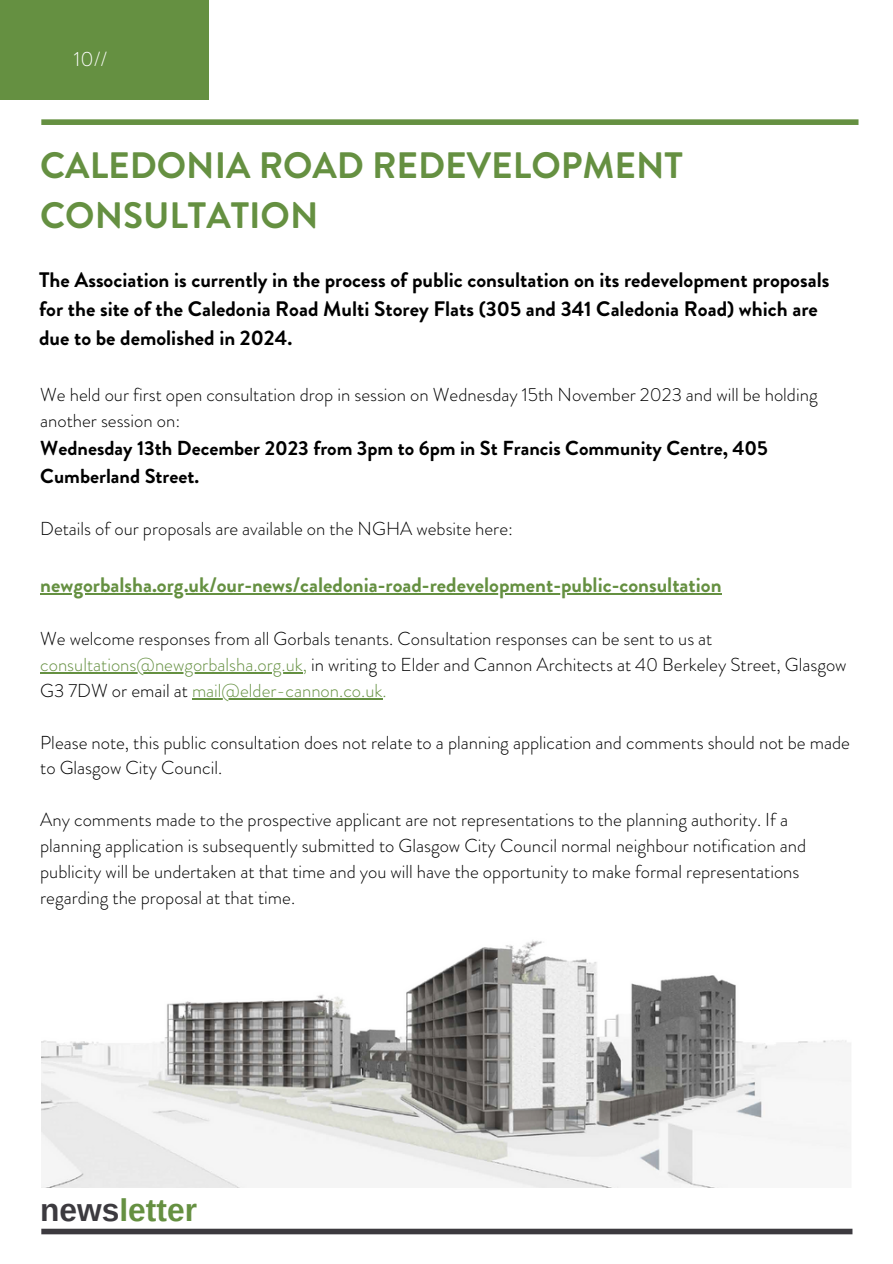
<style>
.page{position:relative;width:893px;height:1264px;background:#fff}
.page>*{position:absolute;margin:0;border:0;box-sizing:border-box;transform-origin:0 0}
.t1{font:700 36.75px/50.6px "Brandon Grotesque";color:#659041}
.t2{font:700 31.65px "Arimo";color:#659041}
.t3{font:700 21px/29.2px "Brandon Grotesque";color:#000}
.t4{font:700 21px "Brandon Grotesque";color:#659041}
.t5{font:300 20.55px "Brandon Grotesque";color:#fff}
.t6{font:700 20.25px/28px "Brandon Grotesque";color:#000}
.t7{font:300 18.75px/25.8px "Brandon Grotesque";color:#000}
.s1{color:#659041}
.s2{color:#3c3a3f}
</style>
<div class="page">
<div style="left:0;top:0;width:209px;height:99px;background:#659041"></div>
<div style="left:41px;top:119px;width:817px;height:6px;background:#659041"></div>
<div style="left:41px;top:1228px;width:811px;height:6px;background:#3c3a3f"></div>
<hr style="left:40px;top:593px;width:681px;height:1px;background:#659041">
<hr style="left:40px;top:672px;width:263px;height:1px;background:#659041">
<hr style="left:192px;top:698px;width:190px;height:1px;background:#659041">
<img style="left:41px;top:940px;width:810px;height:247px">
<p class="t5" style="left:74px;top:44px;width:35px">10//</p>
<p class="t1" style="left:40px;top:140px;width:644px">CALEDONIA ROAD REDEVELOPMENT<br>CONSULTATION</p>
<p class="t3" style="left:39px;top:265px;width:791px">The Association is currently in the process of public consultation on its redevelopment proposals for the site of the Caledonia Road Multi Storey Flats (305 and 341 Caledonia Road) which are due to be demolished in 2024.</p>
<p class="t7" style="left:40px;top:382px;width:778px">We held our first open consultation drop in session on Wednesday 15th November 2023 and will be holding another session on:</p>
<p class="t6" style="left:40px;top:434px;width:729px">Wednesday 13th December 2023 from 3pm to 6pm in St Francis Community Centre, 405<br>Cumberland Street.</p>
<p class="t7" style="left:40px;top:516px;width:474px">Details of our proposals are available on the NGHA website here:</p>
<p class="t4" style="left:40px;top:570px;width:682px">newgorbalsha.org.uk/our-news/caledonia-road-redevelopment-public-consultation</p>
<p class="t7" style="left:40px;top:626px;width:807px">We welcome responses from all Gorbals tenants. Consultation responses can be sent to us at <span class="s1">consultations@newgorbalsha.org.uk,</span> in writing to Elder and Cannon Architects at 40 Berkeley Street, Glasgow<br>G3 7DW or email at <span class="s1">mail@elder-cannon.co.uk.</span></p>
<p class="t7" style="left:40px;top:729px;width:811px">Please note, this public consultation does not relate to a planning application and comments should not be made to Glasgow City Council.</p>
<p class="t7" style="left:40px;top:807px;width:767px">Any comments made to the prospective applicant are not representations to the planning authority. If a planning application is subsequently submitted to Glasgow City Council normal neighbour notification and publicity will be undertaken at that time and you will have the opportunity to make formal representations regarding the proposal at that time.</p>
<p class="t2" style="left:40px;top:1192px;width:158px"><span class="s2">news</span>letter</p>
</div>
